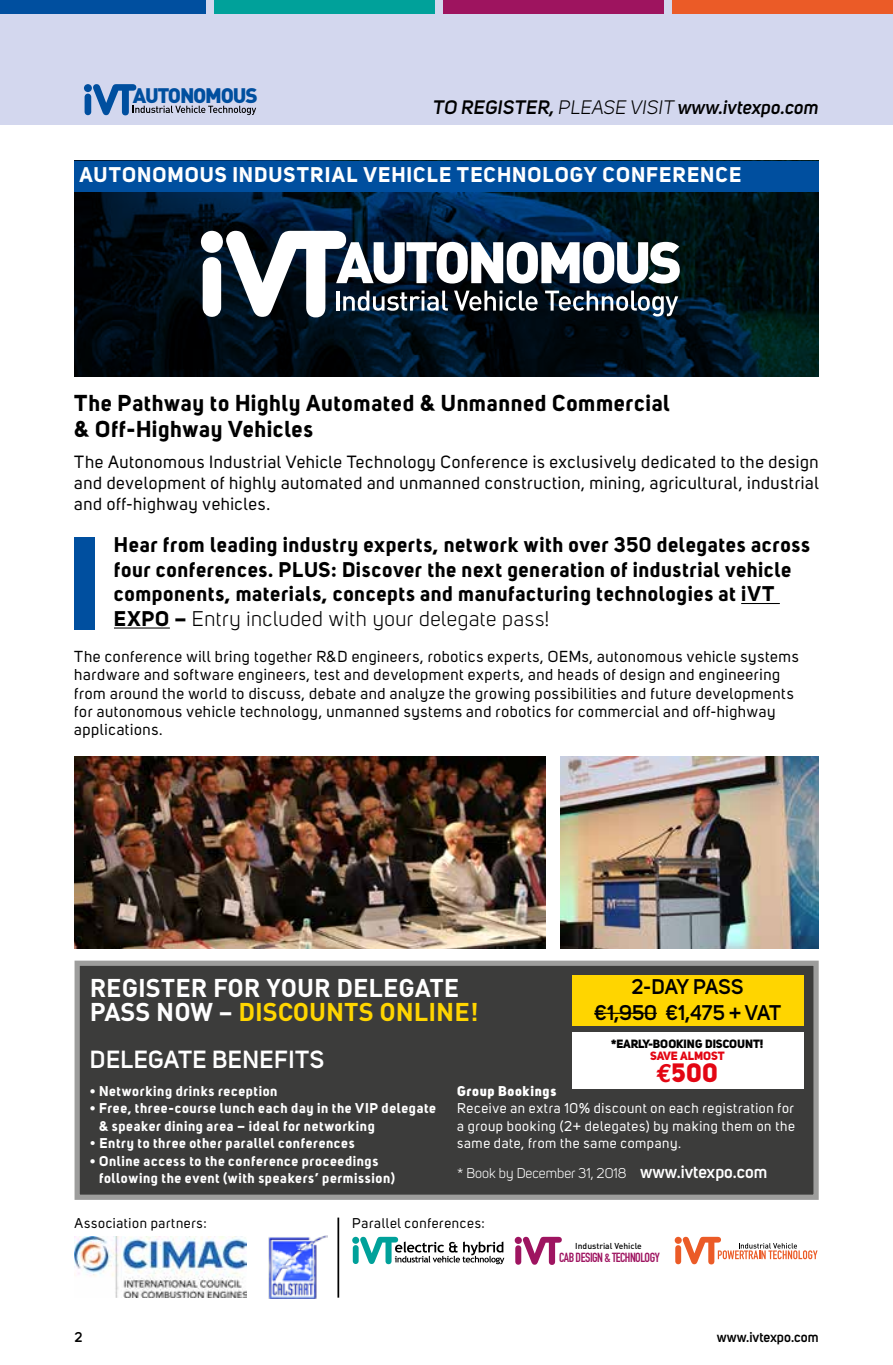
<style>
.page{position:relative;width:893px;height:1365px;background:#fff}
.page>*{position:absolute;margin:0;border:0;box-sizing:border-box;transform-origin:0 0}
.t1{font:900 57.57px "DIN";letter-spacing:-.06em;color:#fff}
.t2{font:26.25px "Uni Sans Heavy";color:#e30613}
.t3{font:700 25.38px/24.5px "DIN";color:#fff}
.t4{font:600 24.5px "Uni Sans";letter-spacing:.02em;color:#fff}
.t5{font:700 22.75px/26.2px "Uni Sans";letter-spacing:.025em;color:#000}
.t6{font:700 21px/24.5px "Uni Sans";letter-spacing:.03em;color:#000}
.t7{font:700 21px "Uni Sans";letter-spacing:.045em;color:#fff}
.t8{font:600 21px/26.2px "Uni Sans";color:#000;text-align:center}
.t9{font:900 20.82px "DIN";letter-spacing:-.06em;color:#004f9f}
.t10{font:italic 600 19.25px "Uni Sans";color:#000}
.t11{font:17.5px/21px "Uni Sans";letter-spacing:.035em;color:#000;text-align:justify}
.t12{font:15.75px/18.4px "Uni Sans";letter-spacing:.04em;color:#000}
.t13{font:700 14px/17.5px "Uni Sans";letter-spacing:.045em;color:#fff}
.t14{font:14px/17.5px "Uni Sans";letter-spacing:.045em;color:#fff;text-align:justify}
.t15{font:14px "Uni Sans";letter-spacing:.055em;color:#000}
.t16{font:14px "Uni Sans";color:#fff}
.t17{font:600 14px "Uni Sans";color:#000}
.t18{font:800 14px "Uni Sans";letter-spacing:.045em;color:#fff}
.t19{font:13.12px "DIN Engschrift";letter-spacing:-.04em;color:#9e1460}
.t20{font:11.9px "Uni Sans Heavy";color:#000}
.t21{font:11.9px "Uni Sans Heavy";letter-spacing:-.005em;color:#e30613}
.t22{font:500 8.58px "DIN";color:#000}
.s1{font-weight:400}
.s2{color:#ffd500}
.s3{font-family:"Euro Mono";font-weight:700}
.s4{font-weight:600;font-size:17.5px}
</style>
<div class="page">
<div style="left:0;top:0;width:893px;height:124px;background:#d3d7ee"></div>
<div style="left:77px;top:963px;width:739px;height:234px;background:#3c3c3b"></div>
<div style="left:75px;top:960px;width:744px;height:239px;border:5px solid #9d9d9c"></div>
<img style="left:75px;top:160px;width:744px;height:216px">
<div style="left:75px;top:161px;width:744px;height:31px;background:#004f9f"></div>
<img style="left:74px;top:756px;width:472px;height:192px">
<img style="left:561px;top:756px;width:258px;height:192px">
<div style="left:572px;top:1032px;width:231px;height:56px;background:#fff"></div>
<svg style="left:454px;top:290px;width:84px;height:21px"></svg>
<svg style="left:545px;top:290px;width:133px;height:26px"></svg>
<svg style="left:201px;top:231px;width:247px;height:86px"></svg>
<div style="left:572px;top:974px;width:231px;height:51px;background:#ffd500"></div>
<hr style="left:594px;top:1012px;width:63px;height:1px;background:#000">
<hr style="left:741px;top:603px;width:39px;height:1px;background:#000">
<hr style="left:114px;top:627px;width:56px;height:1px;background:#000">
<div style="left:0;top:0;width:205px;height:14px;background:#004f9f"></div>
<div style="left:214px;top:0;width:220px;height:14px;background:#00a19a"></div>
<div style="left:444px;top:0;width:220px;height:14px;background:#9e145f"></div>
<div style="left:673px;top:0;width:220px;height:14px;background:#eb5b27"></div>
<svg style="left:84px;top:84px;width:172px;height:31px"></svg>
<img style="left:269px;top:1235px;width:59px;height:63px">
<img style="left:74px;top:1236px;width:173px;height:61px">
<svg style="left:352px;top:1236px;width:152px;height:27px"></svg>
<svg style="left:515px;top:1236px;width:47px;height:28px"></svg>
<svg style="left:675px;top:1236px;width:143px;height:28px"></svg>
<hr style="left:337px;top:1217px;width:2px;height:80px;background:#000">
<div style="left:74px;top:537px;width:21px;height:92px;background:#004f9f"></div>
<h3 class="t9" style="left:133px;top:82px;width:126px">AUTONOMOUS</h3>
<p class="t10" style="left:433px;top:96px;width:387px">TO REGISTER, <span class="s1">PLEASE VISIT</span> www.ivtexpo.com</p>
<h3 class="t7" style="left:79px;top:162px;width:663px">AUTONOMOUS INDUSTRIAL VEHICLE TECHNOLOGY CONFERENCE</h3>
<h1 class="t1" style="left:336px;top:224px;width:348px">AUTONOMOUS</h1>
<h3 class="t5" style="left:74px;top:390px;width:597px">The Pathway to Highly Automated &amp; Unmanned Commercial &amp; Off-Highway Vehicles</h3>
<p class="t11" style="left:74px;top:452px;width:746px">The Autonomous Industrial Vehicle Technology Conference is exclusively dedicated to the design and development of highly automated and unmanned construction, mining, agricultural, industrial and off-highway vehicles.</p>
<p class="t6" style="left:114px;top:532px;width:697px">Hear from leading industry experts, network with over 350 delegates across four conferences. PLUS: Discover the next generation of industrial vehicle components, materials, concepts and manufacturing technologies at iVT EXPO – <span class="s1">Entry included with your delegate pass!</span></p>
<p class="t12" style="left:74px;top:647px;width:726px">The conference will bring together R&amp;D engineers, robotics experts, OEMs, autonomous vehicle systems hardware and software engineers, test and development experts, and heads of design and engineering from around the world to discuss, debate and analyze the growing possibilities and future developments for autonomous vehicle technology, unmanned systems and robotics for commercial and off-highway applications.</p>
<h3 class="t3" style="left:90px;top:974px;width:390px">REGISTER FOR YOUR DELEGATE<br>PASS NOW – <span class="s2">DISCOUNTS ONLINE!</span></h3>
<h3 class="t4" style="left:90px;top:1045px;width:236px">DELEGATE BENEFITS</h3>
<p class="t13" style="left:90px;top:1081px;width:189px">• Networking drinks reception</p>
<p class="t13" style="left:99px;top:1099px;width:338px;text-indent:-9px">• Free, three-course lunch each day in the VIP delegate &amp; speaker dining area – ideal for networking</p>
<p class="t13" style="left:90px;top:1134px;width:266px"><span class="s1">•</span> Entry to three other parallel conferences</p>
<p class="t13" style="left:99px;top:1151px;width:298px;text-indent:-9px">• Online access to the conference proceedings following the event (with speakers’ permission)</p>
<h3 class="t8" style="left:594px;top:973px;width:189px">2-DAY PASS<br>€1,950 €1,475 + VAT</h3>
<p class="t20" style="left:612px;top:1036px;width:154px">*EARLY-BOOKING DISCOUNT!</p>
<p class="t21" style="left:650px;top:1048px;width:76px">SAVE ALMOST</p>
<h2 class="t2" style="left:656px;top:1056px;width:64px"><span class="s3">E</span>500</h2>
<p class="t18" style="left:457px;top:1081px;width:101px">Group Bookings</p>
<p class="t14" style="left:457px;top:1099px;width:339px">Receive an extra 10% discount on each registration for a group booking (2+ delegates) by making them on the same date, from the same company.</p>
<p class="t16" style="left:457px;top:1164px;width:312px">* Book by December 31, 2018 <span class="s4">www.ivtexpo.com</span></p>
<p class="t15" style="left:74px;top:1214px;width:134px">Association partners:</p>
<p class="t15" style="left:352px;top:1214px;width:134px">Parallel conferences:</p>
<p class="t22" style="left:575px;top:1240px;width:68px">Industrial Vehicle</p>
<p class="t19" style="left:559px;top:1248px;width:102px">CAB DESIGN &amp; TECHNOLOGY</p>
<p class="t17" style="left:74px;top:1328px;width:9px">2</p>
<p class="t17" style="left:717px;top:1328px;width:103px">www.ivtexpo.com</p>
</div>
